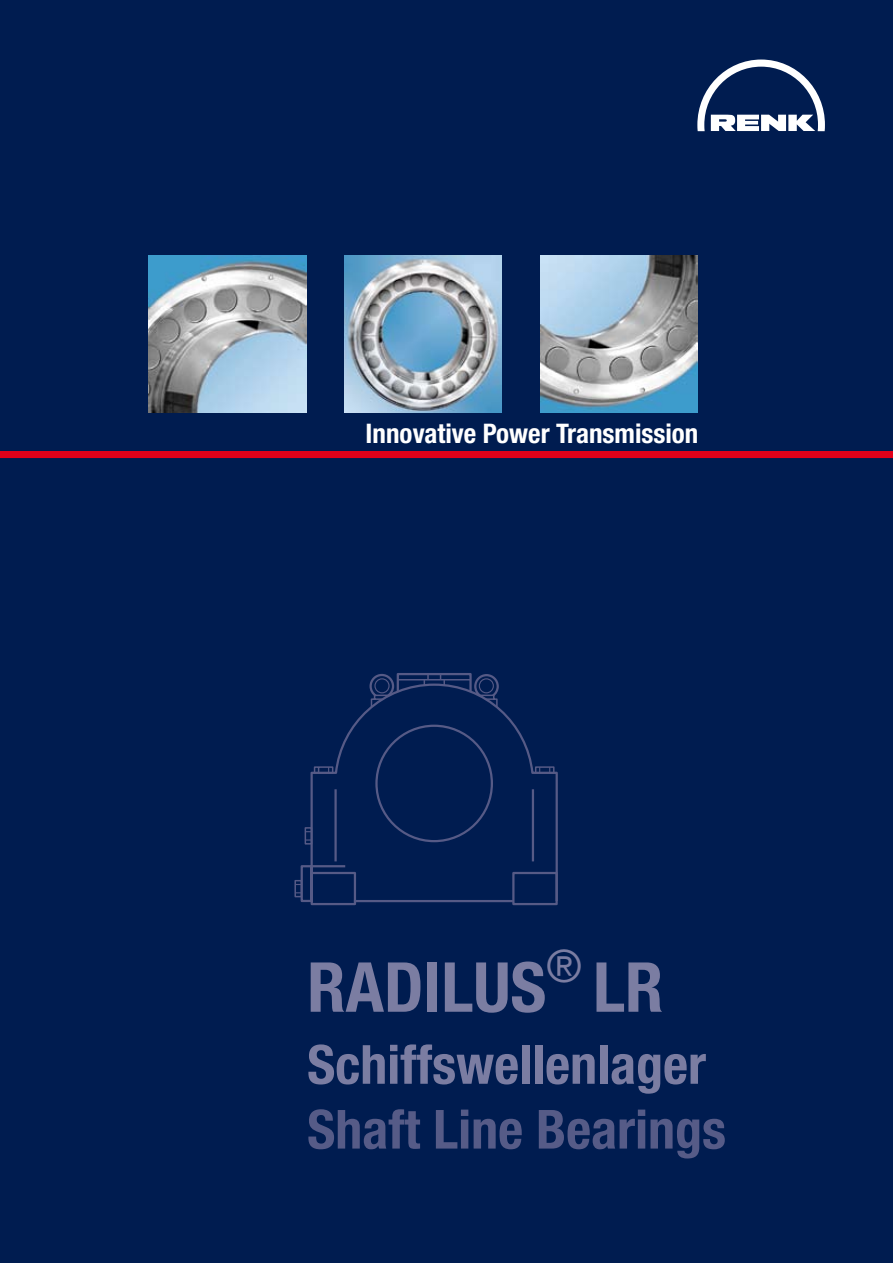
<style>
.page{position:relative;width:893px;height:1263px;background:#001c50}
.page>*{position:absolute;margin:0;border:0;box-sizing:border-box;transform-origin:0 0}
.t1{font:700 condensed 69px "Helvetica Neue LT Pro";color:#7b7da2}
.t2{font:700 condensed 54px "Helvetica Neue LT Pro";color:#7b7da2}
.t3{font:700 condensed 54px "Helvetica Neue LT Pro";color:#565b87}
.t4{font:700 condensed 27px "Helvetica Neue LT Pro";color:#fff}
</style>
<div class="page">
<img style="left:149px;top:255px;width:157px;height:157px">
<img style="left:344px;top:255px;width:158px;height:157px">
<img style="left:540px;top:255px;width:157px;height:157px">
<div style="left:0;top:451px;width:893px;height:7px;background:#e2001a"></div>
<svg style="left:697px;top:60px;width:128px;height:71px"></svg>
<div style="left:397px;top:673px;width:75px;height:19px;border:2px solid #565a86"></div>
<div style="left:294px;top:880px;width:8px;height:17px;border:2px solid #565a86"></div>
<svg style="left:423px;top:673px;width:75px;height:9px"></svg>
<svg style="left:370px;top:674px;width:24px;height:8px"></svg>
<svg style="left:310px;top:682px;width:248px;height:105px"></svg>
<hr style="left:398px;top:679px;width:73px;height:1px;background:#565a86">
<svg style="left:295px;top:787px;width:263px;height:119px"></svg>
<p class="t4" style="left:366px;top:417px;width:334px">Innovative Power Transmission</p>
<h1 class="t1" style="left:307px;top:945px;width:358px">RADILUS<sup>®</sup> LR</h1>
<h2 class="t2" style="left:307px;top:1032px;width:400px">Schiffswellenlager</h2>
<h2 class="t3" style="left:307px;top:1097px;width:420px">Shaft Line Bearings</h2>
</div>
